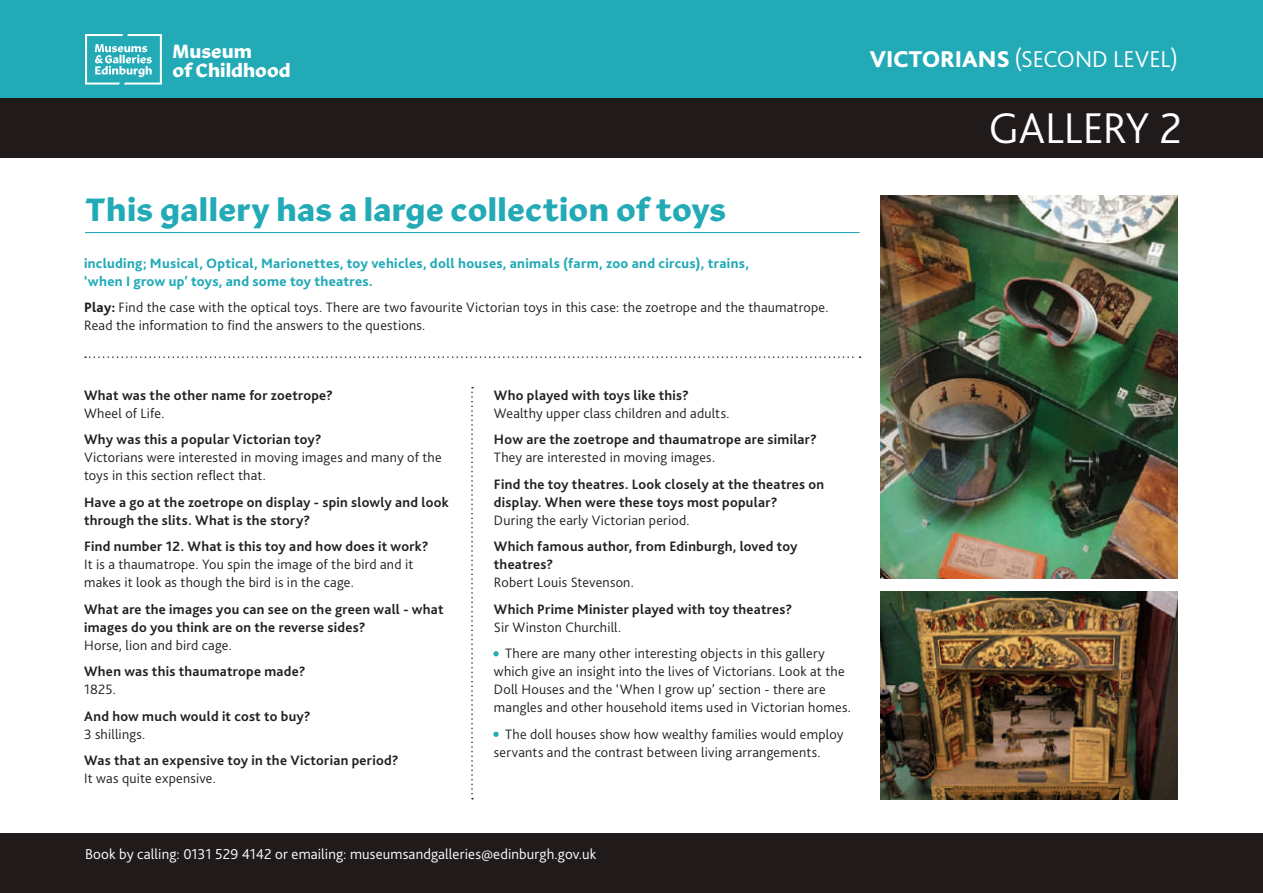
<style>
.page{position:relative;width:1263px;height:893px;background:#fff}
.page>*{position:absolute;margin:0;border:0;box-sizing:border-box;transform-origin:0 0}
.t1{font:300 45px "Bliss 2";letter-spacing:-.01em;color:#fff}
.t2{font:700 33px "Robinson";letter-spacing:.015em;color:#22aab6}
.t3{font:300 24px "Bliss 2";letter-spacing:-.005em;color:#fff}
.t4{font:700 19.65px/18.5px "Robinson";color:#fff}
.t5{font:300 15px "Bliss 2";letter-spacing:.005em;color:#fff}
.t6{font:300 14.25px/18px "Bliss 2";letter-spacing:.015em;color:#231f20}
.t7{font:700 14.25px/18px "Bliss 2";letter-spacing:.02em;color:#231f20}
.t8{font:800 14.25px/18px "Bliss 2";letter-spacing:.02em;color:#22aab6}
.s1{font-weight:800}
.s2{color:#22aab6}
</style>
<div class="page">
<div style="left:0;top:833px;width:1263px;height:60px;background:#201a1b"></div>
<div style="left:0;top:0;width:1263px;height:98px;background:#22aab6"></div>
<div style="left:0;top:98px;width:1263px;height:59px;background:#201a1b"></div>
<svg style="left:85px;top:34px;width:77px;height:51px"></svg>
<img style="left:881px;top:591px;width:297px;height:208px">
<hr style="left:85px;top:232px;width:775px;height:1px;background:#22aab6">
<svg style="left:493px;top:651px;width:6px;height:5px"></svg>
<svg style="left:493px;top:732px;width:6px;height:5px"></svg>
<svg style="left:471px;top:387px;width:2px;height:412px"></svg>
<img style="left:881px;top:196px;width:297px;height:382px">
<svg style="left:85px;top:356px;width:776px;height:2px"></svg>
<h3 class="t4" style="left:173px;top:41px;width:120px">Museum<br>of Childhood</h3>
<h2 class="t2" style="left:85px;top:184px;width:642px">This gallery has a large collection of toys</h2>
<p class="t8" style="left:84px;top:254px;width:666px">including; Musical, Optical, Marionettes, toy vehicles, doll houses, animals (farm, zoo and circus), trains, ‘when I grow up’ toys, and some toy theatres.</p>
<p class="t6" style="left:84px;top:298px;width:746px"><span class="s1">Play:</span> Find the case with the optical toys. There are two favourite Victorian toys in this case: the zoetrope and the thaumatrope.<br>Read the information to find the answers to the questions.</p>
<h3 class="t3" style="left:870px;top:44px;width:310px"><span class="s1">VICTORIANS</span> (SECOND LEVEL)</h3>
<h1 class="t1" style="left:989px;top:100px;width:195px">GALLERY 2</h1>
<p class="t7" style="left:84px;top:386px;width:251px">What was the other name for zoetrope?</p>
<p class="t6" style="left:84px;top:404px;width:82px">Wheel of Life.</p>
<p class="t7" style="left:84px;top:430px;width:239px">Why was this a popular Victorian toy?</p>
<p class="t6" style="left:84px;top:448px;width:359px">Victorians were interested in moving images and many of the toys in this section reflect that.</p>
<p class="t7" style="left:84px;top:493px;width:366px">Have a go at the zoetrope on display - spin slowly and look through the slits. What is the story?</p>
<p class="t7" style="left:84px;top:537px;width:346px">Find number 12. What is this toy and how does it work?</p>
<p class="t6" style="left:84px;top:555px;width:331px">It is a thaumatrope. You spin the image of the bird and it makes it look as though the bird is in the cage.</p>
<p class="t7" style="left:84px;top:600px;width:361px">What are the images you can see on the green wall - what images do you think are on the reverse sides?</p>
<p class="t6" style="left:84px;top:636px;width:149px">Horse, lion and bird cage.</p>
<p class="t7" style="left:84px;top:662px;width:223px">When was this thaumatrope made?</p>
<p class="t6" style="left:84px;top:680px;width:34px">1825.</p>
<p class="t7" style="left:84px;top:707px;width:228px">And how much would it cost to buy?</p>
<p class="t6" style="left:84px;top:725px;width:63px">3 shillings.</p>
<p class="t7" style="left:84px;top:751px;width:316px">Was that an expensive toy in the Victorian period?</p>
<p class="t6" style="left:84px;top:769px;width:133px">It was quite expensive.</p>
<p class="t7" style="left:494px;top:386px;width:197px">Who played with toys like this?</p>
<p class="t6" style="left:494px;top:404px;width:237px">Wealthy upper class children and adults.</p>
<p class="t7" style="left:494px;top:430px;width:325px">How are the zoetrope and thaumatrope are similar?</p>
<p class="t6" style="left:494px;top:448px;width:223px">They are interested in moving images.</p>
<p class="t7" style="left:494px;top:475px;width:332px">Find the toy theatres. Look closely at the theatres on display. When were these toys most popular?</p>
<p class="t6" style="left:494px;top:511px;width:197px">During the early Victorian period.</p>
<p class="t7" style="left:494px;top:537px;width:305px">Which famous author, from Edinburgh, loved toy theatres?</p>
<p class="t6" style="left:494px;top:573px;width:141px">Robert Louis Stevenson.</p>
<p class="t7" style="left:494px;top:600px;width:300px">Which Prime Minister played with toy theatres?</p>
<p class="t6" style="left:494px;top:618px;width:129px">Sir Winston Churchill.</p>
<p class="t6" style="left:494px;top:644px;width:358px"><span class="s2">•</span> There are many other interesting objects in this gallery which give an insight into the lives of Victorians. Look at the Doll Houses and the ‘When I grow up’ section - there are mangles and other household items used in Victorian homes.</p>
<p class="t6" style="left:494px;top:725px;width:351px"><span class="s2">•</span> The doll houses show how wealthy families would employ servants and the contrast between living arrangements.</p>
<p class="t5" style="left:85px;top:845px;width:513px">Book by calling: 0131 529 4142 or emailing: museumsandgalleries@edinburgh.gov.uk</p>
</div>
